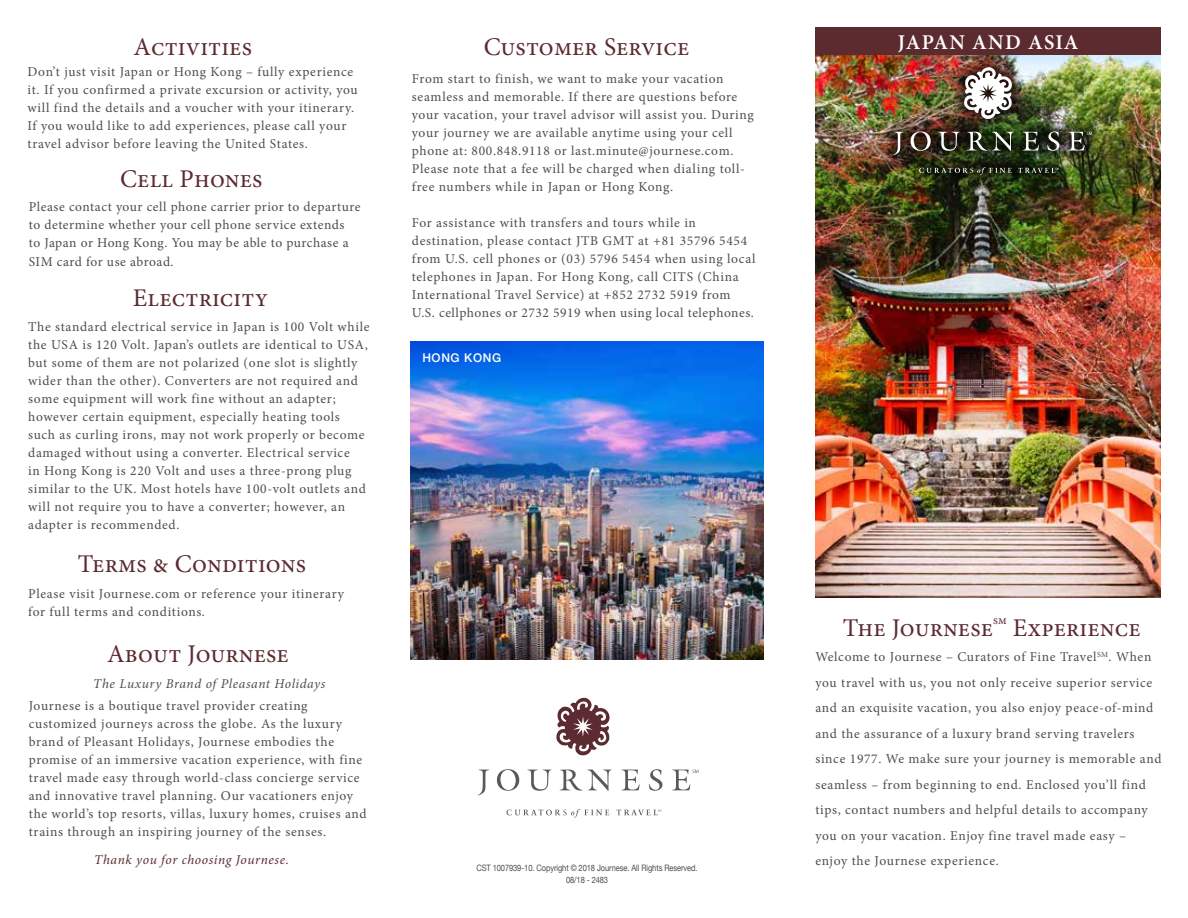
<style>
.page{position:relative;width:1188px;height:918px;background:#fff}
.page>*{position:absolute;margin:0;border:0;box-sizing:border-box;transform-origin:0 0}
.t1{font:25.5px "Minion Pro";letter-spacing:.005em;color:#5c2b30}
.t2{font:600 21px "Minion Pro";letter-spacing:.055em;color:#fff}
.t3{font:13.5px/18px "Minion Pro";letter-spacing:.05em;color:#4d4d4f}
.t4{font:13.5px/18px "Minion Pro";letter-spacing:.025em;color:#4d4d4f}
.t5{font:italic 13.5px "Minion Pro";letter-spacing:.045em;color:#4d4d4f}
.t6{font:italic 13.5px "Minion Pro";letter-spacing:.04em;color:#5c2b30}
.t7{font:12.3px "Minion Pro";color:#5c2b30}
.t8{font:500 12px "Helvetica Neue";letter-spacing:.05em;color:#fff}
.t9{font:8.85px/12px "Helvetica Neue";letter-spacing:-.01em;color:#4d4d4f;text-align:center;scale:.85 1}
</style>
<div class="page">
<img style="left:411px;top:341px;width:353px;height:319px">
<img style="left:815px;top:55px;width:346px;height:542px">
<svg style="left:478px;top:770px;width:11px;height:26px"></svg>
<svg style="left:497px;top:769px;width:22px;height:22px"></svg>
<svg style="left:527px;top:770px;width:24px;height:21px"></svg>
<svg style="left:560px;top:769px;width:51px;height:22px"></svg>
<svg style="left:621px;top:770px;width:19px;height:20px"></svg>
<svg style="left:649px;top:769px;width:13px;height:22px"></svg>
<svg style="left:506px;top:809px;width:103px;height:9px"></svg>
<svg style="left:556px;top:698px;width:54px;height:58px"></svg>
<svg style="left:672px;top:770px;width:26px;height:20px"></svg>
<svg style="left:616px;top:810px;width:45px;height:5px"></svg>
<div style="left:815px;top:27px;width:346px;height:28px;background:#5c2b30"></div>
<div style="left:880px;top:53px;width:226px;height:136px;background:#000;opacity:.75"></div>
<svg style="left:893px;top:132px;width:11px;height:23px"></svg>
<svg style="left:911px;top:131px;width:20px;height:20px"></svg>
<svg style="left:938px;top:132px;width:22px;height:19px"></svg>
<svg style="left:967px;top:132px;width:47px;height:19px"></svg>
<svg style="left:1023px;top:132px;width:16px;height:18px"></svg>
<svg style="left:1047px;top:131px;width:13px;height:20px"></svg>
<svg style="left:919px;top:167px;width:93px;height:8px"></svg>
<svg style="left:964px;top:67px;width:48px;height:52px"></svg>
<svg style="left:1068px;top:132px;width:24px;height:18px"></svg>
<svg style="left:1018px;top:168px;width:41px;height:5px"></svg>
<h1 class="t1" style="left:134px;top:30px;width:120px">Activities</h1>
<p class="t3" style="left:28px;top:63px;width:332px">Don’t just visit Japan or Hong Kong – fully experience it. If you confirmed a private excursion or activity, you will find the details and a voucher with your itinerary.<br>If you would like to add experiences, please call your travel advisor before leaving the United States.</p>
<h1 class="t1" style="left:120px;top:161px;width:144px">Cell Phones</h1>
<p class="t4" style="left:29px;top:197px;width:333px">Please contact your cell phone carrier prior to departure to determine whether your cell phone service extends<br>to Japan or Hong Kong. You may be able to purchase a</p>
<p class="t3" style="left:29px;top:253px;width:146px">SIM card for use abroad.</p>
<h1 class="t1" style="left:133px;top:280px;width:137px">Electricity</h1>
<p class="t3" style="left:28px;top:318px;width:343px">The standard electrical service in Japan is 100 Volt while the USA is 120 Volt. Japan’s outlets are identical to USA, but some of them are not polarized (one slot is slightly wider than the other). Converters are not required and some equipment will work fine without an adapter; however certain equipment, especially heating tools such as curling irons, may not work properly or become damaged without using a converter. Electrical service<br>in Hong Kong is 220 Volt and uses a three-prong plug similar to the UK. Most hotels have 100-volt outlets and will not require you to have a converter; however, an adapter is recommended.</p>
<h1 class="t1" style="left:78px;top:547px;width:230px">Terms &amp; Conditions</h1>
<p class="t3" style="left:28px;top:584px;width:318px">Please visit Journese.com or reference your itinerary for full terms and conditions.</p>
<h1 class="t1" style="left:107px;top:637px;width:183px">About Journese</h1>
<p class="t5" style="left:93px;top:674px;width:234px">The Luxury Brand of Pleasant Holidays</p>
<p class="t3" style="left:29px;top:697px;width:339px">Journese is a boutique travel provider creating customized journeys across the globe. As the luxury brand of Pleasant Holidays, Journese embodies the promise of an immersive vacation experience, with fine travel made easy through world-class concierge service and innovative travel planning. Our vacationers enjoy the world’s top resorts, villas, luxury homes, cruises and trains through an inspiring journey of the senses.</p>
<p class="t6" style="left:94px;top:850px;width:196px">Thank you for choosing Journese.</p>
<h1 class="t1" style="left:484px;top:30px;width:207px">Customer Service</h1>
<p class="t3" style="left:412px;top:69px;width:343px">From start to finish, we want to make your vacation seamless and memorable. If there are questions before your vacation, your travel advisor will assist you. During your journey we are available anytime using your cell phone at: 800.848.9118 or last.minute@journese.com.<br>Please note that a fee will be charged when dialing toll&shy;free numbers while in Japan or Hong Kong.</p>
<p class="t3" style="left:412px;top:213px;width:345px">For assistance with transfers and tours while in destination, please contact JTB GMT at +81 35796 5454 from U.S. cell phones or (03) 5796 5454 when using local telephones in Japan. For Hong Kong, call CITS (China International Travel Service) at +852 2732 5919 from U.S. cellphones or 2732 5919 when using local telephones.</p>
<p class="t8" style="left:422px;top:348px;width:80px">HONG KONG</p>
<p class="t9" style="left:476px;top:863px;width:262px">CST 1007939-10. Copyright © 2018 Journese. All Rights Reserved.<br>08/18 - 2483</p>
<h2 class="t2" style="left:898px;top:27px;width:182px">JAPAN AND ASIA</h2>
<h1 class="t1" style="left:843px;top:611px;width:152px">The Journese</h1>
<p class="t7" style="left:993px;top:612px;width:15px">sm</p>
<h1 class="t1" style="left:1013px;top:611px;width:129px">Experience</h1>
<p class="t3" style="left:815px;top:644px;width:348px;line-height:25.5px">Welcome to Journese – Curators of Fine Travel<sup>SM</sup>. When you travel with us, you not only receive superior service and an exquisite vacation, you also enjoy peace-of-mind and the assurance of a luxury brand serving travelers since 1977. We make sure your journey is memorable and seamless – from beginning to end. Enclosed you’ll find tips, contact numbers and helpful details to accompany you on your vacation. Enjoy fine travel made easy – enjoy the Journese experience.</p>
</div>
